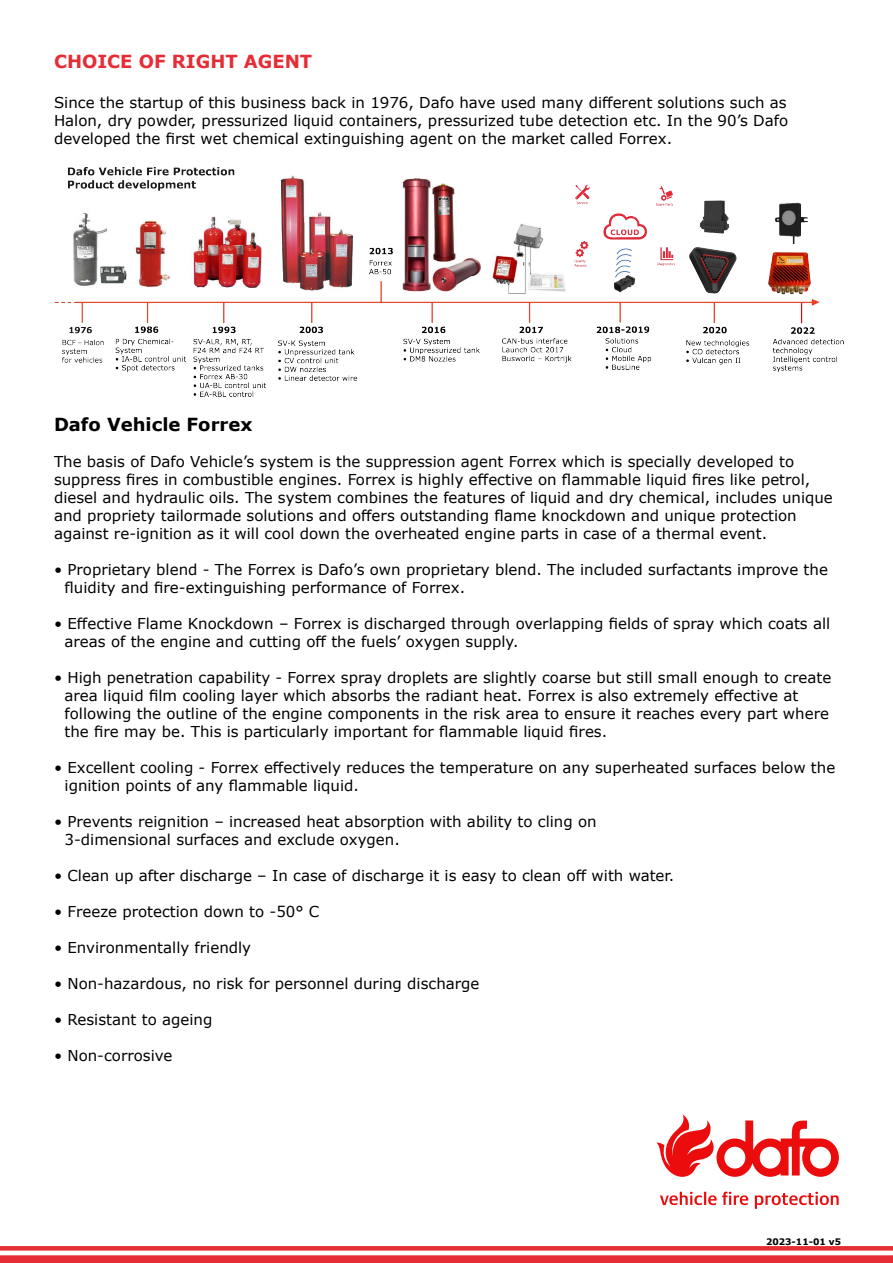
<style>
.page{position:relative;width:893px;height:1263px;background:#fff}
.page>*{position:absolute;margin:0;border:0;box-sizing:border-box;transform-origin:0 0}
.t1{font:700 18px "Verdana";color:#e62d36}
.t2{font:700 18px "Verdana";color:#000}
.t3{font:15px/18px "Verdana";color:#000}
.t4{font:700 9px "Verdana";color:#000}
</style>
<div class="page">
<div style="left:0;top:1255px;width:893px;height:8px;background:#e62d36"></div>
<svg style="left:0;top:1246px;width:892px;height:4px;background:#e6313a"></svg>
<svg style="left:656px;top:1114px;width:183px;height:63px"></svg>
<svg style="left:660px;top:1192px;width:88px;height:13px"></svg>
<svg style="left:755px;top:1192px;width:84px;height:17px"></svg>
<img style="left:54px;top:167px;width:790px;height:230px">
<p class="t1" style="left:54px;top:49px;width:260px">CHOICE OF RIGHT AGENT</p>
<p class="t3" style="left:54px;top:93px;width:736px;text-align:justify">Since the startup of this business back in 1976, Dafo have used many different solutions such as Halon, dry powder, pressurized liquid containers, pressurized tube detection etc. In the 90’s Dafo developed the first wet chemical extinguishing agent on the market called Forrex.</p>
<p class="t2" style="left:54px;top:412px;width:200px">Dafo Vehicle Forrex</p>
<p class="t3" style="left:54px;top:453px;width:780px">The basis of Dafo Vehicle’s system is the suppression agent Forrex which is specially developed to suppress fires in combustible engines. Forrex is highly effective on flammable liquid fires like petrol, diesel and hydraulic oils. The system combines the features of liquid and dry chemical, includes unique and propriety tailormade solutions and offers outstanding flame knockdown and unique protection against re-ignition as it will cool down the overheated engine parts in case of a thermal event.</p>
<p class="t3" style="left:65px;top:561px;width:765px;text-indent:-11px">• Proprietary blend - The Forrex is Dafo’s own proprietary blend. The included surfactants improve the fluidity and fire-extinguishing performance of Forrex.</p>
<p class="t3" style="left:65px;top:615px;width:767px;text-indent:-11px">• Effective Flame Knockdown – Forrex is discharged through overlapping fields of spray which coats all areas of the engine and cutting off the fuels’ oxygen supply.</p>
<p class="t3" style="left:65px;top:669px;width:768px;text-indent:-11px">• High penetration capability - Forrex spray droplets are slightly coarse but still small enough to create area liquid film cooling layer which absorbs the radiant heat. Forrex is also extremely effective at following the outline of the engine components in the risk area to ensure it reaches every part where the fire may be. This is particularly important for flammable liquid fires.</p>
<p class="t3" style="left:65px;top:759px;width:772px;text-indent:-11px">• Excellent cooling - Forrex effectively reduces the temperature on any superheated surfaces below the ignition points of any flammable liquid.</p>
<p class="t3" style="left:65px;top:813px;width:534px;text-indent:-11px">• Prevents reignition – increased heat absorption with ability to cling on<br>3-dimensional surfaces and exclude oxygen.</p>
<p class="t3" style="left:54px;top:867px;width:622px">• Clean up after discharge – In case of discharge it is easy to clean off with water.</p>
<p class="t3" style="left:54px;top:903px;width:267px">• Freeze protection down to -50° C</p>
<p class="t3" style="left:54px;top:939px;width:199px">• Environmentally friendly</p>
<p class="t3" style="left:54px;top:975px;width:427px">• Non-hazardous, no risk for personnel during discharge</p>
<p class="t3" style="left:54px;top:1011px;width:160px">• Resistant to ageing</p>
<p class="t3" style="left:54px;top:1047px;width:120px">• Non-corrosive</p>
<p class="t4" style="left:766px;top:1235px;width:77px">2023-11-01 v5</p>
</div>
